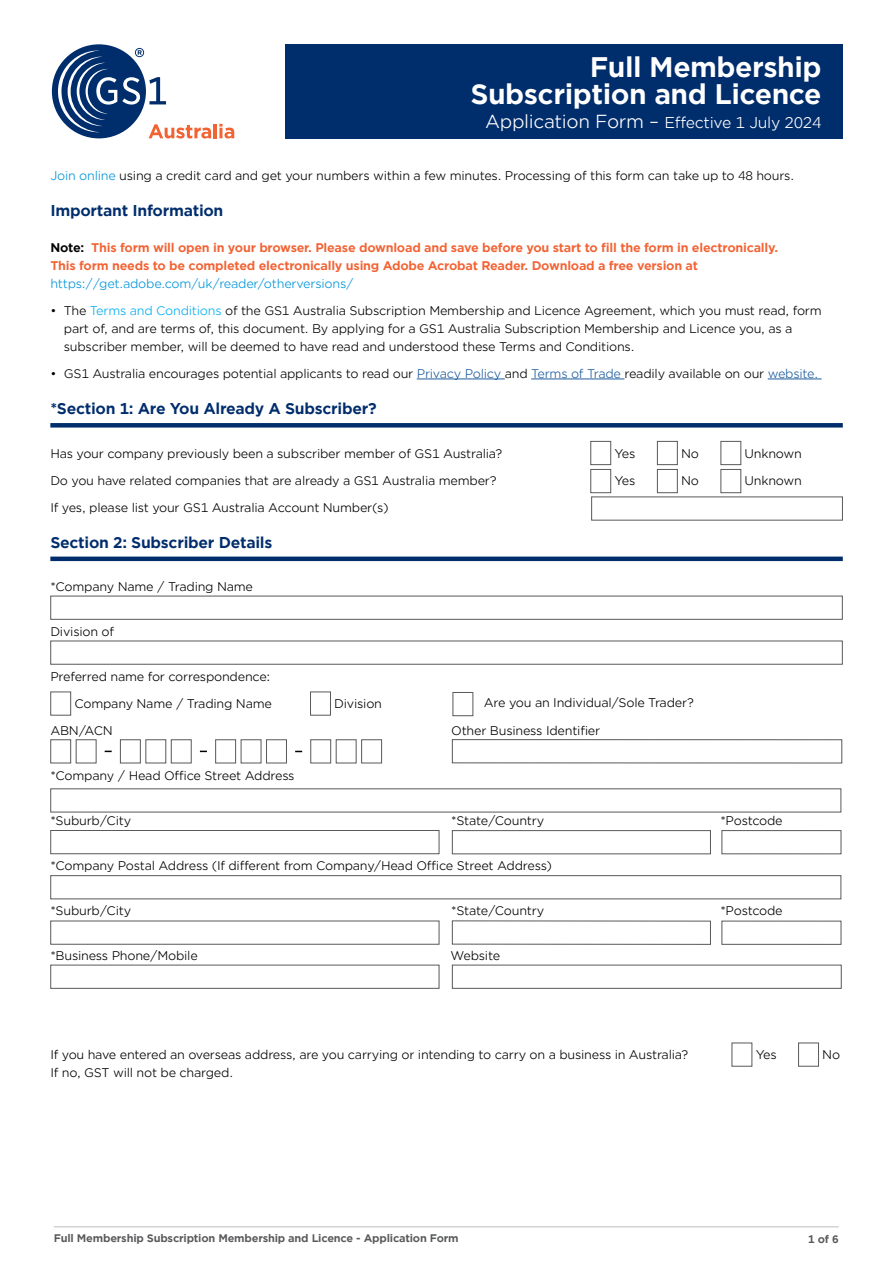
<style>
.page{position:relative;width:893px;height:1263px;background:#fff}
.page>*{position:absolute;margin:0;border:0;box-sizing:border-box;transform-origin:0 0}
.t1{font:700 27px/27px "Gotham Office";letter-spacing:-.02em;color:#fff;text-align:right}
.t2{font:700 15px "Gotham Office";letter-spacing:-.02em;color:#002d6c}
.t3{font:15px "Gotham Office";letter-spacing:-.02em;color:#fff}
.t4{font:12px/18px "Gotham Office";letter-spacing:-.02em;color:#000}
.t5{font:700 12px/18px "Gotham Office";letter-spacing:-.02em;color:#f26334}
.t6{font:12px "Gotham Office";letter-spacing:-.02em;color:#0095da}
.t7{font:700 10.5px "Gotham Office";letter-spacing:-.02em;color:#58595b}
.s1{font-size:18px}
.s2{color:#0095da}
.s3{color:#000}
.s4{color:#00aeef}
.s5{color:#215e9e}
</style>
<div class="page">
<hr style="left:54px;top:1226px;width:785px;height:1px;background:#bcbec0">
<hr style="left:417px;top:379px;width:88px;height:1px;background:#215e9e">
<hr style="left:531px;top:379px;width:93px;height:1px;background:#215e9e">
<hr style="left:768px;top:379px;width:54px;height:1px;background:#215e9e">
<div style="left:50px;top:423px;width:793px;height:5px;background:#002d6c"></div>
<hr style="left:50px;top:557px;width:793px;height:4px;background:#002d6c">
<div style="left:590px;top:441px;width:21px;height:24px;border:1px solid #58595b"></div>
<div style="left:657px;top:441px;width:21px;height:24px;border:1px solid #58595b"></div>
<div style="left:720px;top:441px;width:21px;height:24px;border:1px solid #58595b"></div>
<div style="left:590px;top:469px;width:21px;height:24px;border:1px solid #58595b"></div>
<div style="left:657px;top:469px;width:21px;height:24px;border:1px solid #58595b"></div>
<div style="left:720px;top:469px;width:21px;height:24px;border:1px solid #58595b"></div>
<div style="left:50px;top:596px;width:793px;height:24px;border:1px solid #58595b"></div>
<div style="left:50px;top:641px;width:793px;height:24px;border:1px solid #58595b"></div>
<div style="left:50px;top:691px;width:21px;height:24px;border:1px solid #58595b"></div>
<div style="left:310px;top:691px;width:21px;height:24px;border:1px solid #58595b"></div>
<div style="left:453px;top:692px;width:20px;height:24px;border:1px solid #58595b"></div>
<div style="left:452px;top:739px;width:390px;height:24px;border:1px solid #58595b"></div>
<div style="left:50px;top:739px;width:21px;height:24px;border:1px solid #58595b"></div>
<div style="left:76px;top:739px;width:20px;height:24px;border:1px solid #58595b"></div>
<div style="left:120px;top:739px;width:21px;height:24px;border:1px solid #58595b"></div>
<div style="left:145px;top:739px;width:21px;height:24px;border:1px solid #58595b"></div>
<div style="left:171px;top:739px;width:21px;height:24px;border:1px solid #58595b"></div>
<div style="left:215px;top:739px;width:21px;height:24px;border:1px solid #58595b"></div>
<div style="left:266px;top:739px;width:21px;height:24px;border:1px solid #58595b"></div>
<div style="left:310px;top:739px;width:21px;height:24px;border:1px solid #58595b"></div>
<div style="left:336px;top:739px;width:20px;height:24px;border:1px solid #58595b"></div>
<div style="left:361px;top:739px;width:21px;height:24px;border:1px solid #58595b"></div>
<div style="left:50px;top:788px;width:791px;height:24px;border:1px solid #58595b"></div>
<div style="left:50px;top:830px;width:389px;height:24px;border:1px solid #58595b"></div>
<div style="left:452px;top:830px;width:259px;height:24px;border:1px solid #58595b"></div>
<div style="left:721px;top:830px;width:120px;height:24px;border:1px solid #58595b"></div>
<div style="left:50px;top:875px;width:791px;height:24px;border:1px solid #58595b"></div>
<div style="left:50px;top:921px;width:389px;height:24px;border:1px solid #58595b"></div>
<div style="left:452px;top:920px;width:259px;height:25px;border:1px solid #58595b"></div>
<div style="left:721px;top:921px;width:120px;height:24px;border:1px solid #58595b"></div>
<div style="left:50px;top:965px;width:389px;height:24px;border:1px solid #58595b"></div>
<div style="left:452px;top:965px;width:390px;height:24px;border:1px solid #58595b"></div>
<div style="left:798px;top:1042px;width:21px;height:24px;border:1px solid #58595b"></div>
<div style="left:52px;top:44px;width:94px;height:94px;background:#002d6c;border-radius:50%"></div>
<svg style="left:58px;top:48px;width:153px;height:91px"></svg>
<hr style="left:214px;top:124px;width:3px;height:14px;background:#f26334">
<svg style="left:219px;top:124px;width:15px;height:15px"></svg>
<div style="left:286px;top:44px;width:557px;height:95px;background:#002d6c"></div>
<h1 class="t1" style="left:470px;top:53px;width:353px">Full Membership<br>Subscription and Licence</h1>
<p class="t3" style="left:485px;top:113px;width:338px"><span class="s1">Application Form –</span> Effective 1 July 2024</p>
<p class="t4" style="left:50px;top:166px;width:745px"><span class="s2">Join online</span> using a credit card and get your numbers within a few minutes. Processing of this form can take up to 48 hours.</p>
<p class="t2" style="left:50px;top:200px;width:175px">Important Information</p>
<p class="t5" style="left:50px;top:238px;width:729px"><span class="s3">Note:</span> This form will open in your browser. Please download and save before you start to fill the form in electronically.<br>This form needs to be completed electronically using Adobe Acrobat Reader. Download a free version at</p>
<p class="t6" style="left:50px;top:276px;width:305px">https://get.adobe.com/uk/reader/otherversions/</p>
<p class="t4" style="left:64px;top:301px;width:759px;text-indent:-14px">• The <span class="s4">Terms and Conditions</span> of the GS1 Australia Subscription Membership and Licence Agreement, which you must read, form part of, and are terms of, this document. By applying for a GS1 Australia Subscription Membership and Licence you, as a subscriber member, will be deemed to have read and understood these Terms and Conditions.</p>
<p class="t4" style="left:50px;top:364px;width:769px">• GS1 Australia encourages potential applicants to read our <span class="s5">Privacy Policy</span> and <span class="s5">Terms of Trade</span> readily available on our <span class="s5">website.</span></p>
<p class="t2" style="left:50px;top:398px;width:328px">*Section 1: Are You Already A Subscriber?</p>
<p class="t4" style="left:50px;top:444px;width:454px">Has your company previously been a subscriber member of GS1 Australia?</p>
<p class="t4" style="left:614px;top:444px;width:23px">Yes</p>
<p class="t4" style="left:681px;top:444px;width:19px">No</p>
<p class="t4" style="left:745px;top:444px;width:59px">Unknown</p>
<p class="t4" style="left:50px;top:471px;width:448px">Do you have related companies that are already a GS1 Australia member?</p>
<p class="t4" style="left:614px;top:471px;width:23px">Yes</p>
<p class="t4" style="left:681px;top:471px;width:19px">No</p>
<p class="t4" style="left:745px;top:471px;width:59px">Unknown</p>
<p class="t4" style="left:50px;top:498px;width:340px">If yes, please list your GS1 Australia Account Number(s)</p>
<p class="t2" style="left:50px;top:532px;width:223px">Section 2: Subscriber Details</p>
<p class="t4" style="left:50px;top:577px;width:204px">*Company Name / Trading Name</p>
<p class="t4" style="left:50px;top:622px;width:65px">Division of</p>
<p class="t4" style="left:50px;top:667px;width:222px">Preferred name for correspondence:</p>
<p class="t4" style="left:74px;top:694px;width:199px">Company Name / Trading Name</p>
<p class="t4" style="left:334px;top:694px;width:49px">Division</p>
<p class="t4" style="left:484px;top:694px;width:211px">Are you an Individual/Sole Trader?</p>
<p class="t4" style="left:50px;top:721px;width:64px">ABN/ACN</p>
<p class="t4" style="left:451px;top:721px;width:151px">Other Business Identifier</p>
<p class="t4" style="left:50px;top:766px;width:246px">*Company / Head Office Street Address</p>
<p class="t4" style="left:50px;top:811px;width:82px">*Suburb/City</p>
<p class="t4" style="left:451px;top:811px;width:95px">*State/Country</p>
<p class="t4" style="left:720px;top:811px;width:64px">*Postcode</p>
<p class="t4" style="left:50px;top:856px;width:503px">*Company Postal Address (If different from Company/Head Office Street Address)</p>
<p class="t4" style="left:50px;top:901px;width:82px">*Suburb/City</p>
<p class="t4" style="left:451px;top:901px;width:95px">*State/Country</p>
<p class="t4" style="left:720px;top:901px;width:64px">*Postcode</p>
<p class="t4" style="left:50px;top:946px;width:149px">*Business Phone/Mobile</p>
<p class="t4" style="left:451px;top:946px;width:51px">Website</p>
<p class="t4" style="left:50px;top:1045px;width:639px">If you have entered an overseas address, are you carrying or intending to carry on a business in Australia?</p>
<p class="t4" style="left:756px;top:1045px;width:23px">Yes</p>
<p class="t4" style="left:822px;top:1045px;width:19px">No</p>
<p class="t4" style="left:50px;top:1063px;width:184px">If no, GST will not be charged.</p>
<p class="t7" style="left:54px;top:1231px;width:406px">Full Membership Subscription Membership and Licence - Application Form</p>
<p class="t7" style="left:808px;top:1232px;width:32px">1 of 6</p>
</div>
